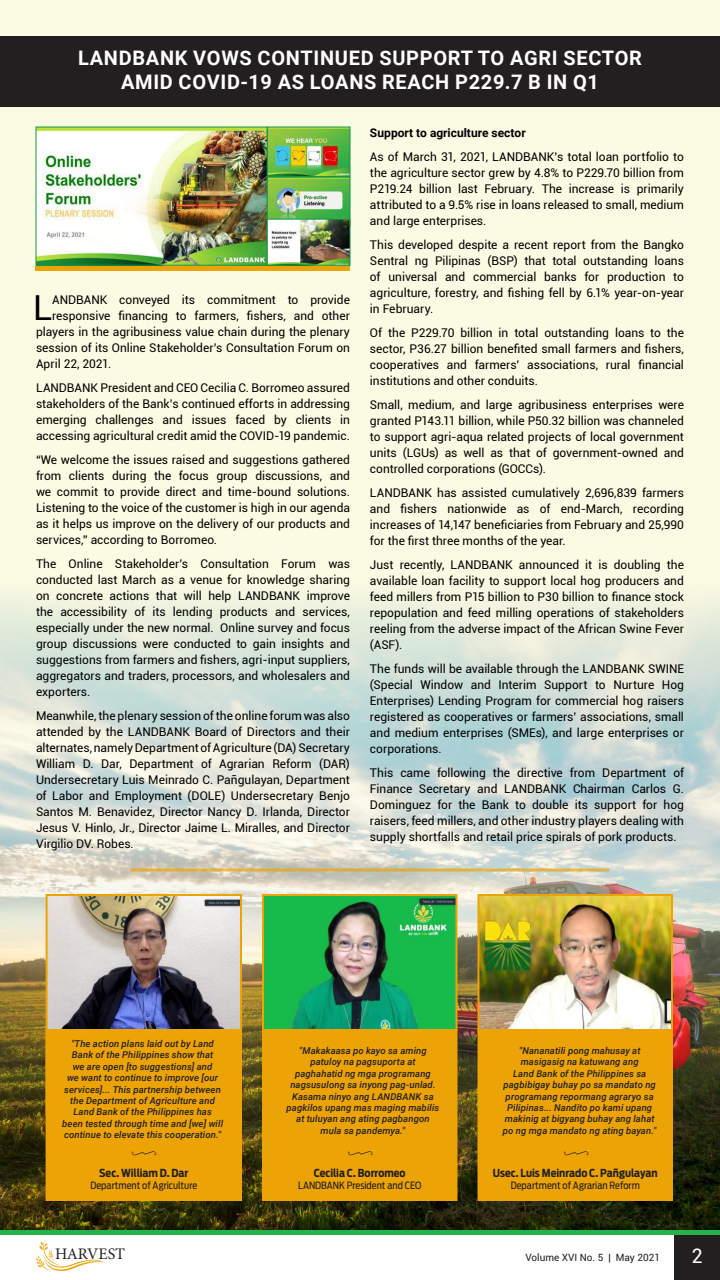
<style>
.page{position:relative;width:720px;height:1280px;background:#fff}
.page>*{position:absolute;margin:0;border:0;box-sizing:border-box;transform-origin:0 0}
.t1{font:34.5px "Roboto";color:#000}
.t2{font:700 20px/24.4px "Roboto";letter-spacing:.035em;color:#fff;text-align:center}
.t3{font:20px "Roboto";color:#fff}
.t4{font:16.1px "Minion Pro";letter-spacing:-.005em;color:#231f20}
.t5{font:12px/16px "Roboto";color:#000;text-align:justify}
.t6{font:700 12px "Roboto";color:#000}
.t7{font:700 11px "Antenna Cond";color:#231f20}
.t8{font:10px "Antenna Cond";letter-spacing:.005em;color:#231f20}
.t9{font:10px "Roboto";color:#231f20}
.t10{font:italic 500 9.5px/11.4px "Roboto";letter-spacing:.01em;color:#231f20;text-align:center}
</style>
<div class="page">
<svg style="left:36px;top:1240px;width:70px;height:31px"></svg>
<div style="left:674px;top:1234px;width:46px;height:46px;background:#231f20"></div>
<div style="left:0;top:0;width:720px;height:1234px;background:#fbfbe3"></div>
<img style="left:0;top:600px;width:720px;height:630px">
<div style="left:0;top:36px;width:720px;height:71px;background:#231f20"></div>
<hr style="left:0;top:1230px;width:720px;height:4px;background:#23b24b">
<img style="left:49px;top:897px;width:190px;height:132px">
<div style="left:46px;top:894px;width:196px;height:222px;border:2px solid #eba305"></div>
<div style="left:46px;top:1029px;width:196px;height:172px;background:#eba305"></div>
<img style="left:481px;top:897px;width:189px;height:132px">
<div style="left:478px;top:894px;width:195px;height:139px;border:2px solid #eba305"></div>
<div style="left:478px;top:1029px;width:195px;height:172px;background:#eba305"></div>
<hr style="left:131px;top:869px;width:478px;height:1px;background:#eba305">
<hr style="left:131px;top:871px;width:478px;height:1px;background:#eba305">
<img style="left:38px;top:128px;width:228px;height:136px">
<div style="left:36px;top:126px;width:232px;height:140px;border:1px solid #149546"></div>
<img style="left:269px;top:128px;width:79px;height:91px">
<div style="left:267px;top:177px;width:83px;height:50px;border:1px solid #149546"></div>
<div style="left:267px;top:126px;width:83px;height:51px;border:1px solid #149546"></div>
<img style="left:269px;top:221px;width:79px;height:43px">
<div style="left:267px;top:219px;width:83px;height:47px;border:1px solid #149546"></div>
<div style="left:36px;top:266px;width:314px;height:5px;background:#eba305"></div>
<div style="left:262px;top:1029px;width:196px;height:172px;background:#eba305"></div>
<img style="left:265px;top:897px;width:190px;height:131px">
<div style="left:262px;top:894px;width:196px;height:137px;border:2px solid #eba305"></div>
<svg style="left:348px;top:1151px;width:24px;height:5px"></svg>
<svg style="left:132px;top:1151px;width:24px;height:5px"></svg>
<svg style="left:564px;top:1151px;width:24px;height:5px"></svg>
<h2 class="t2" style="left:78px;top:45px;width:565px">LANDBANK VOWS CONTINUED SUPPORT TO AGRI SECTOR<br>AMID COVID-19 AS LOANS REACH P229.7 B IN Q1</h2>
<h1 class="t1" style="left:33px;top:284px;width:20px">L</h1>
<p class="t5" style="left:52px;top:291px;width:299px">ANDBANK conveyed its commitment to provide</p>
<p class="t5" style="left:52px;top:307px;width:299px">responsive financing to farmers, fishers, and other</p>
<p class="t5" style="left:36px;top:323px;width:315px">players in the agribusiness value chain during the plenary</p>
<p class="t5" style="left:36px;top:339px;width:316px">session of its Online Stakeholder’s Consultation Forum on</p>
<p class="t5" style="left:36px;top:355px;width:77px">April 22, 2021.</p>
<p class="t5" style="left:36px;top:379px;width:316px">LANDBANK President and CEO Cecilia C. Borromeo assured stakeholders of the Bank’s continued efforts in addressing emerging challenges and issues faced by clients in accessing agricultural credit amid the COVID-19 pandemic.</p>
<p class="t5" style="left:36px;top:451px;width:316px">“We welcome the issues raised and suggestions gathered from clients during the focus group discussions, and we commit to provide direct and time-bound solutions.<br>Listening to the voice of the customer is high in our agenda as it helps us improve on the delivery of our products and services,” according to Borromeo.</p>
<p class="t5" style="left:36px;top:555px;width:316px">The Online Stakeholder’s Consultation Forum was conducted last March as a venue for knowledge sharing on concrete actions that will help LANDBANK improve the accessibility of its lending products and services, especially under the new normal. Online survey and focus group discussions were conducted to gain insights and suggestions from farmers and fishers, agri-input suppliers, aggregators and traders, processors, and wholesalers and exporters.</p>
<p class="t5" style="left:36px;top:707px;width:315px">Meanwhile, the plenary session of the online forum was also attended by the LANDBANK Board of Directors and their alternates, namely Department of Agriculture (DA) Secretary William D. Dar, Department of Agrarian Reform (DAR)<br>Undersecretary Luis Meinrado C. Pañgulayan, Department of Labor and Employment (DOLE) Undersecretary Benjo Santos M. Benavidez, Director Nancy D. Irlanda, Director Jesus V. Hinlo, Jr., Director Jaime L. Miralles, and Director Virgilio DV. Robes.</p>
<p class="t6" style="left:370px;top:124px;width:157px">Support to agriculture sector</p>
<p class="t5" style="left:370px;top:148px;width:316px">As of March 31, 2021, LANDBANK’s total loan portfolio to the agriculture sector grew by 4.8% to P229.70 billion from P219.24 billion last February. The increase is primarily attributed to a 9.5% rise in loans released to small, medium and large enterprises.</p>
<p class="t5" style="left:370px;top:236px;width:315px">This developed despite a recent report from the Bangko Sentral ng Pilipinas (BSP) that total outstanding loans of universal and commercial banks for production to agriculture, forestry, and fishing fell by 6.1% year-on-year in February.</p>
<p class="t5" style="left:370px;top:324px;width:316px">Of the P229.70 billion in total outstanding loans to the sector, P36.27 billion benefited small farmers and fishers, cooperatives and farmers’ associations, rural financial institutions and other conduits.</p>
<p class="t5" style="left:370px;top:396px;width:315px">Small, medium, and large agribusiness enterprises were granted P143.11 billion, while P50.32 billion was channeled to support agri-aqua related projects of local government units (LGUs) as well as that of government-owned and controlled corporations (GOCCs).</p>
<p class="t5" style="left:370px;top:484px;width:315px">LANDBANK has assisted cumulatively 2,696,839 farmers and fishers nationwide as of end-March, recording increases of 14,147 beneficiaries from February and 25,990 for the first three months of the year.</p>
<p class="t5" style="left:370px;top:556px;width:316px">Just recently, LANDBANK announced it is doubling the available loan facility to support local hog producers and feed millers from P15 billion to P30 billion to finance stock repopulation and feed milling operations of stakeholders reeling from the adverse impact of the African Swine Fever (ASF).</p>
<p class="t5" style="left:370px;top:660px;width:316px">The funds will be available through the LANDBANK SWINE (Special Window and Interim Support to Nurture Hog Enterprises) Lending Program for commercial hog raisers registered as cooperatives or farmers’ associations, small and medium enterprises (SMEs), and large enterprises or corporations.</p>
<p class="t5" style="left:370px;top:764px;width:315px">This came following the directive from Department of Finance Secretary and LANDBANK Chairman Carlos G.<br>Dominguez for the Bank to double its support for hog raisers, feed millers, and other industry players dealing with supply shortfalls and retail price spirals of pork products.</p>
<p class="t10" style="left:62px;top:1038px;width:162px">"The action plans laid out by Land Bank of the Philippines show that<br>we are open [to suggestions] and<br>we want to continue to improve [our services]... This partnership between the Department of Agriculture and Land Bank of the Philippines has been tested through time and [we] will continue to elevate this cooperation."</p>
<p class="t7" style="left:99px;top:1166px;width:91px">Sec. William D. Dar</p>
<p class="t8" style="left:90px;top:1179px;width:108px">Department of Agriculture</p>
<p class="t10" style="left:287px;top:1045px;width:154px">"Makakaasa po kayo sa aming patuloy na pagsuporta at paghahatid ng mga programang nagsusulong sa inyong pag-unlad.<br>Kasama ninyo ang LANDBANK sa pagkilos upang mas maging mabilis at tuluyan ang ating pagbangon mula sa pandemya."</p>
<p class="t10" style="left:503px;top:1045px;width:155px">"Nananatili pong mahusay at masigasig na katuwang ang<br>Land Bank of the Philippines sa pagbibigay buhay po sa mandato ng programang repormang agraryo sa<br>Pilipinas... Nandito po kami upang makinig at bigyang buhay ang lahat po ng mga mandato ng ating bayan."</p>
<p class="t7" style="left:314px;top:1166px;width:93px">Cecilia C. Borromeo</p>
<p class="t8" style="left:298px;top:1179px;width:125px">LANDBANK President and CEO</p>
<p class="t7" style="left:493px;top:1167px;width:166px">Usec. Luis Meinrado C. Pañgulayan</p>
<p class="t8" style="left:511px;top:1180px;width:131px">Department of Agrarian Reform</p>
<h3 class="t4" style="left:55px;top:1243px;width:71px">HARVEST</h3>
<p class="t9" style="left:525px;top:1250px;width:136px">Volume XVI No. 5 | May 2021</p>
<h2 class="t3" style="left:691px;top:1242px;width:13px">2</h2>
</div>
